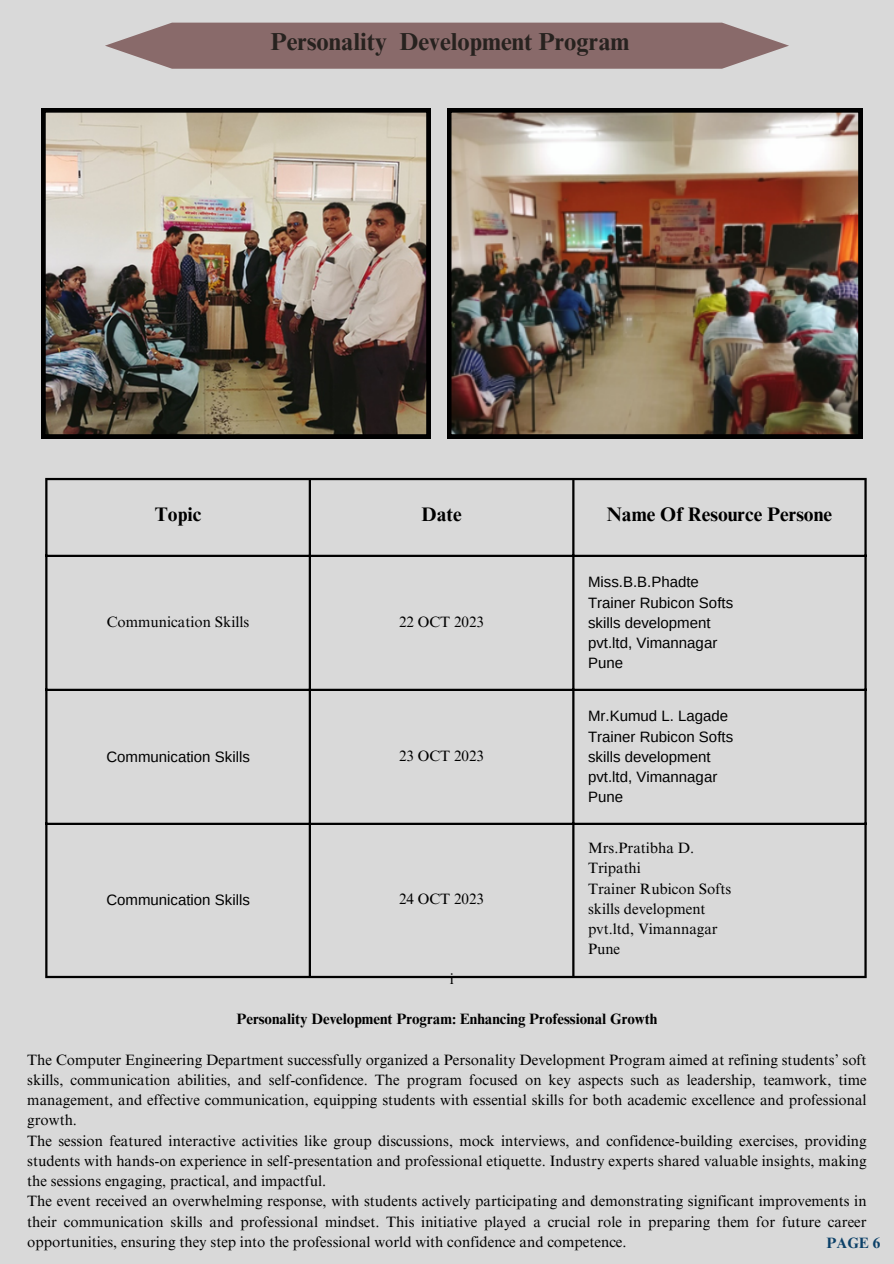
<style>
.page{position:relative;width:894px;height:1264px;background:#fff}
.page>*{position:absolute;margin:0;border:0;box-sizing:border-box;transform-origin:0 0}
.t1{font:700 24.6px "Times NRMT Pro";color:#27221f}
.t2{font:700 19.65px "Times NRMT Pro";color:#000}
.t3{font:15px/20.2px "Times NRMT Pro";color:#000;text-align:justify}
.t4{font:15px "Arimo";color:#000}
.t5{font:700 15px "Times NRMT Pro";color:#000}
.t6{font:700 15px "Times NRMT Pro";color:#0b4068}
</style>
<div class="page">
<div style="left:0;top:0;width:893px;height:1263px;background:#d9d9d9"></div>
<img style="left:447px;top:108px;width:415px;height:330px">
<svg style="left:105px;top:23px;width:683px;height:46px;background:#917575"></svg>
<hr style="left:45px;top:480px;width:2px;height:495px;background:#000">
<hr style="left:308px;top:480px;width:3px;height:495px;background:#000">
<hr style="left:572px;top:480px;width:2px;height:495px;background:#000">
<hr style="left:864px;top:480px;width:2px;height:495px;background:#000">
<hr style="left:45px;top:478px;width:821px;height:2px;background:#000">
<hr style="left:45px;top:554px;width:821px;height:3px;background:#000">
<hr style="left:45px;top:688px;width:821px;height:3px;background:#000">
<hr style="left:45px;top:822px;width:821px;height:3px;background:#000">
<hr style="left:45px;top:975px;width:821px;height:3px;background:#000">
<img style="left:41px;top:108px;width:389px;height:330px">
<h1 class="t1" style="left:270px;top:32px;width:360px">Personality Development Program</h1>
<p class="t2" style="left:155px;top:506px;width:48px">Topic</p>
<p class="t2" style="left:421px;top:506px;width:41px">Date</p>
<p class="t2" style="left:606px;top:506px;width:227px">Name Of Resource Persone</p>
<p class="t3" style="left:107px;top:613px;width:144px">Communication Skills</p>
<p class="t3" style="left:399px;top:613px;width:86px">22 OCT 2023</p>
<p class="t4" style="left:106px;top:748px;width:145px">Communication Skills</p>
<p class="t3" style="left:399px;top:747px;width:86px">23 OCT 2023</p>
<p class="t4" style="left:106px;top:891px;width:145px">Communication Skills</p>
<p class="t3" style="left:399px;top:890px;width:86px">24 OCT 2023</p>
<p class="t3" style="left:450px;top:970px;width:6px">i</p>
<p class="t4" style="left:588px;top:574px;width:112px">Miss.B.B.Phadte</p>
<p class="t4" style="left:588px;top:594px;width:147px">Trainer Rubicon Softs</p>
<p class="t4" style="left:588px;top:614px;width:124px">skills development</p>
<p class="t4" style="left:588px;top:634px;width:131px">pvt.ltd, Vimannagar</p>
<p class="t4" style="left:588px;top:655px;width:37px">Pune</p>
<p class="t4" style="left:588px;top:707px;width:142px">Mr.Kumud L. Lagade</p>
<p class="t4" style="left:588px;top:728px;width:147px">Trainer Rubicon Softs</p>
<p class="t4" style="left:588px;top:748px;width:124px">skills development</p>
<p class="t4" style="left:588px;top:768px;width:131px">pvt.ltd, Vimannagar</p>
<p class="t4" style="left:588px;top:788px;width:37px">Pune</p>
<p class="t3" style="left:588px;top:839px;width:108px">Mrs.Pratibha D.</p>
<p class="t3" style="left:588px;top:860px;width:54px">Tripathi</p>
<p class="t3" style="left:588px;top:880px;width:145px">Trainer Rubicon Softs</p>
<p class="t3" style="left:588px;top:900px;width:119px">skills development</p>
<p class="t3" style="left:588px;top:920px;width:131px">pvt.ltd, Vimannagar</p>
<p class="t3" style="left:588px;top:941px;width:34px">Pune</p>
<p class="t5" style="left:236px;top:1013px;width:422px">Personality Development Program: Enhancing Professional Growth</p>
<p class="t3" style="left:27px;top:1051px;width:840px">The Computer Engineering Department successfully organized a Personality Development Program aimed at refining students’ soft skills, communication abilities, and self-confidence. The program focused on key aspects such as leadership, teamwork, time management, and effective communication, equipping students with essential skills for both academic excellence and professional growth.</p>
<p class="t3" style="left:27px;top:1132px;width:840px">The session featured interactive activities like group discussions, mock interviews, and confidence-building exercises, providing students with hands-on experience in self-presentation and professional etiquette. Industry experts shared valuable insights, making the sessions engaging, practical, and impactful.</p>
<h3 class="t3" style="left:27px;top:1192px;width:840px">The event received an overwhelming response, with students actively participating and demonstrating significant improvements in their communication skills and professional mindset. This initiative played a crucial role in preparing them for future career opportunities, ensuring they step into the professional world with confidence and competence.</h3>
<p class="t6" style="left:826px;top:1237px;width:55px">PAGE 6</p>
</div>
